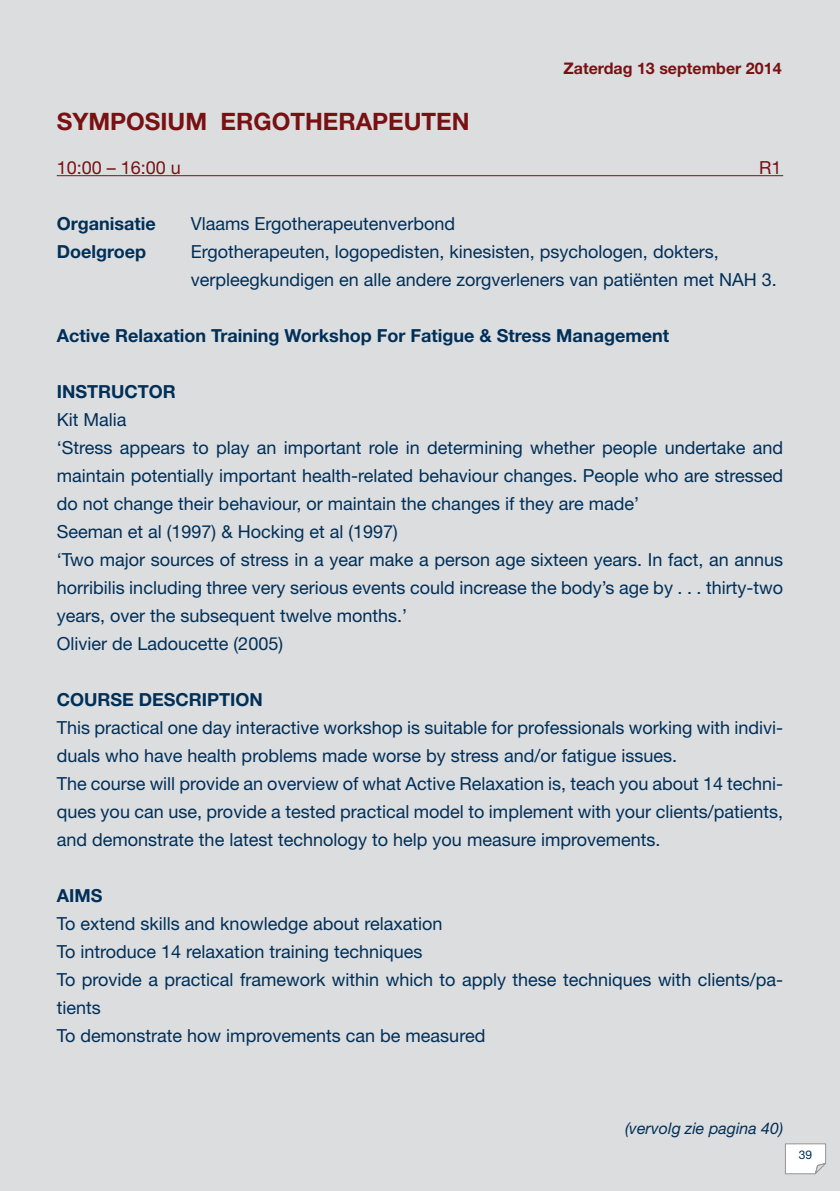
<style>
.page{position:relative;width:840px;height:1191px;background:#fff}
.page>*{position:absolute;margin:0;border:0;box-sizing:border-box;transform-origin:0 0}
.t1{font:700 24px "Helvetica Neue LT Std";color:#791113}
.t2{font:18px/28px "Helvetica Neue LT Std";color:#002f57}
.t3{font:700 18px "Helvetica Neue LT Std";color:#002f57}
.t4{font:18px "Helvetica Neue LT Std";color:#791113}
.t5{font:700 16px "Helvetica Neue LT Std";color:#791113}
.t6{font:italic 16px "Helvetica Neue LT Std";color:#002f57}
.t7{font:12px "Helvetica Neue LT Std";color:#002f57}
</style>
<div class="page">
<div style="left:0;top:0;width:839px;height:1191px;background:#dcdddf"></div>
<svg style="left:784px;top:1143px;width:42px;height:31px"></svg>
<hr style="left:57px;top:175px;width:725px;height:1px;background:#791113">
<p class="t5" style="left:563px;top:58px;width:219px">Zaterdag 13 september 2014</p>
<h1 class="t1" style="left:57px;top:106px;width:414px">SYMPOSIUM ERGOTHERAPEUTEN</h1>
<p class="t4" style="left:57px;top:157px;width:126px">10:00 – 16:00 u</p>
<p class="t4" style="left:758px;top:157px;width:24px">R1</p>
<p class="t3" style="left:57px;top:212px;width:100px">Organisatie</p>
<p class="t2" style="left:191px;top:209px;width:265px">Vlaams Ergotherapeutenverbond</p>
<p class="t3" style="left:57px;top:240px;width:91px">Doelgroep</p>
<p class="t2" style="left:191px;top:237px;width:587px">Ergotherapeuten, logopedisten, kinesisten, psychologen, dokters, verpleegkundigen en alle andere zorgverleners van patiënten met NAH 3.</p>
<p class="t3" style="left:57px;top:324px;width:613px">Active Relaxation Training Workshop For Fatigue &amp; Stress Management</p>
<p class="t3" style="left:57px;top:380px;width:120px">INSTRUCTOR</p>
<p class="t2" style="left:57px;top:405px;width:727px">Kit Malia<br>‘Stress appears to play an important role in determining whether people undertake and maintain potentially important health-related behaviour changes. People who are stressed do not change their behaviour, or maintain the changes if they are made’<br>Seeman et al (1997) &amp; Hocking et al (1997)<br>‘Two major sources of stress in a year make a person age sixteen years. In fact, an annus horribilis including three very serious events could increase the body’s age by . . . thirty-two years, over the subsequent twelve months.’<br>Olivier de Ladoucette (2005)</p>
<p class="t3" style="left:57px;top:688px;width:208px">COURSE DESCRIPTION</p>
<p class="t2" style="left:57px;top:713px;width:727px">This practical one day interactive workshop is suitable for professionals working with indivi&shy;duals who have health problems made worse by stress and/or fatigue issues.<br>The course will provide an overview of what Active Relaxation is, teach you about 14 techni&shy;ques you can use, provide a tested practical model to implement with your clients/patients, and demonstrate the latest technology to help you measure improvements.</p>
<p class="t3" style="left:57px;top:884px;width:47px">AIMS</p>
<p class="t2" style="left:57px;top:909px;width:727px">To extend skills and knowledge about relaxation<br>To introduce 14 relaxation training techniques<br>To provide a practical framework within which to apply these techniques with clients/pa&shy;tients<br>To demonstrate how improvements can be measured</p>
<p class="t6" style="left:624px;top:1119px;width:159px">(vervolg zie pagina 40)</p>
<p class="t7" style="left:798px;top:1147px;width:15px">39</p>
</div>
